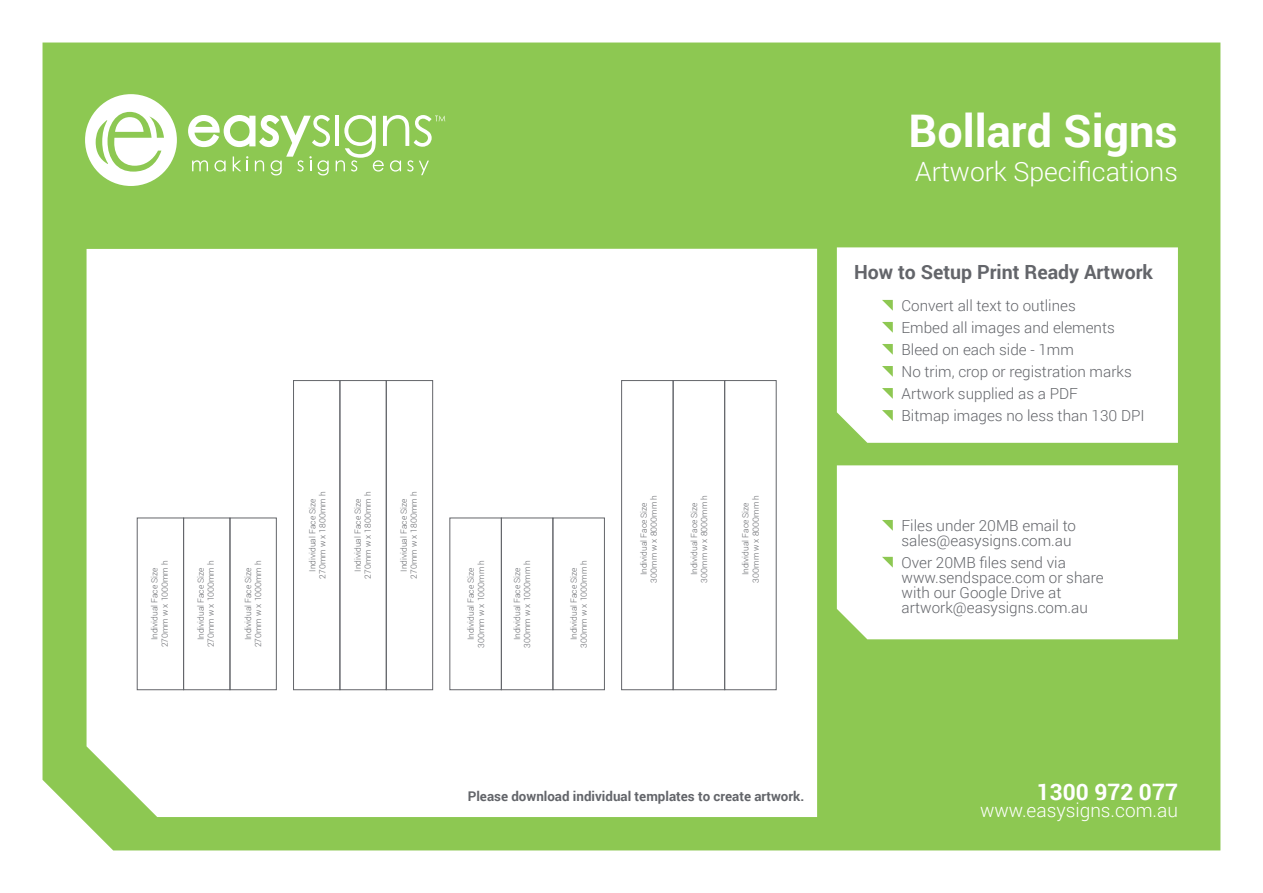
<style>
.page{position:relative;width:1263px;height:893px;background:#fff}
.page>*{position:absolute;margin:0;border:0;box-sizing:border-box;transform-origin:0 0}
.t1{font:700 45px "Roboto";color:#fff}
.t2{font:300 26.55px "Roboto";color:#fff}
.t3{font:700 22.65px "Roboto";color:#fff}
.t4{font:700 19.5px "Roboto";color:#63656a}
.t5{font:300 19.05px "Roboto";color:#fff}
.t6{font:300 15.3px/22px "Roboto";color:#63656a}
.t7{font:700 13.35px "Roboto";color:#63656a}
.t8{font:300 8.4px/10.2px "Roboto";color:#63656a;text-align:center}
</style>
<div class="page">
<div style="left:43px;top:43px;width:1177px;height:807px;background:#8dc852"></div>
<svg style="left:87px;top:249px;width:730px;height:568px"></svg>
<svg style="left:837px;top:465px;width:341px;height:174px"></svg>
<svg style="left:882px;top:557px;width:11px;height:11px"></svg>
<svg style="left:882px;top:520px;width:11px;height:11px"></svg>
<svg style="left:85px;top:94px;width:92px;height:92px"></svg>
<hr style="left:335px;top:116px;width:4px;height:30px;background:#fff">
<svg style="left:188px;top:115px;width:142px;height:60px"></svg>
<svg style="left:336px;top:115px;width:109px;height:60px;background:#a4d375"></svg>
<svg style="left:837px;top:247px;width:341px;height:196px"></svg>
<svg style="left:882px;top:388px;width:11px;height:11px"></svg>
<svg style="left:882px;top:300px;width:11px;height:11px"></svg>
<svg style="left:882px;top:322px;width:11px;height:11px"></svg>
<svg style="left:882px;top:344px;width:11px;height:11px"></svg>
<svg style="left:882px;top:366px;width:11px;height:11px"></svg>
<svg style="left:882px;top:410px;width:11px;height:11px"></svg>
<div style="left:137px;top:518px;width:47px;height:172px;border:1px solid #63656a"></div>
<div style="left:183px;top:518px;width:47px;height:172px;border:1px solid #63656a"></div>
<div style="left:230px;top:518px;width:46px;height:172px;border:1px solid #63656a"></div>
<div style="left:501px;top:518px;width:52px;height:172px;border:1px solid #63656a"></div>
<div style="left:553px;top:518px;width:52px;height:172px;border:1px solid #63656a"></div>
<div style="left:621px;top:380px;width:52px;height:310px;border:1px solid #63656a"></div>
<div style="left:673px;top:380px;width:52px;height:310px;border:1px solid #63656a"></div>
<div style="left:724px;top:380px;width:52px;height:310px;border:1px solid #63656a"></div>
<div style="left:293px;top:380px;width:47px;height:310px;border:1px solid #63656a"></div>
<div style="left:340px;top:380px;width:46px;height:310px;border:1px solid #63656a"></div>
<div style="left:386px;top:380px;width:47px;height:310px;border:1px solid #63656a"></div>
<h1 class="t1" style="left:908px;top:99px;width:271px">Bollard Signs</h1>
<h2 class="t2" style="left:915px;top:153px;width:264px">Artwork Specifications</h2>
<p class="t8" style="left:307px;top:579px;width:88px;rotate:-90deg">Individual Face Size<br>270mm w x 1800mm h</p>
<p class="t8" style="left:352px;top:579px;width:88px;rotate:-90deg">Individual Face Size<br>270mm w x 1800mm h</p>
<p class="t8" style="left:398px;top:579px;width:88px;rotate:-90deg">Individual Face Size<br>270mm w x 1800mm h</p>
<p class="t8" style="left:149px;top:647px;width:89px;rotate:-90deg">Individual Face Size<br>270mm w x 1000mm h</p>
<p class="t8" style="left:195px;top:647px;width:89px;rotate:-90deg">Individual Face Size<br>270mm w x 1000mm h</p>
<p class="t8" style="left:243px;top:647px;width:89px;rotate:-90deg">Individual Face Size<br>270mm w x 1000mm h</p>
<p class="t8" style="left:466px;top:647px;width:89px;rotate:-90deg">Individual Face Size<br>300mm w x 1000mm h</p>
<p class="t8" style="left:512px;top:647px;width:89px;rotate:-90deg">Individual Face Size<br>300mm w x 1000mm h</p>
<p class="t8" style="left:568px;top:647px;width:89px;rotate:-90deg">Individual Face Size<br>300mm w x 1000mm h</p>
<p class="t8" style="left:638px;top:582px;width:89px;rotate:-90deg">Individual Face Size<br>300mm w x 8000mm h</p>
<p class="t8" style="left:689px;top:582px;width:89px;rotate:-90deg">Individual Face Size<br>300mm w x 8000mm h</p>
<p class="t8" style="left:740px;top:582px;width:89px;rotate:-90deg">Individual Face Size<br>300mm w x 8000mm h</p>
<h3 class="t4" style="left:854px;top:258px;width:300px">How to Setup Print Ready Artwork</h3>
<h3 class="t6" style="left:901px;top:294px;width:245px">Convert all text to outlines<br>Embed all images and elements<br>Bleed on each side - 1mm<br>No trim, crop or registration marks<br>Artwork supplied as a PDF<br>Bitmap images no less than 130 DPI</h3>
<h3 class="t6" style="left:901px;top:517px;width:176px;line-height:15px">Files under 20MB email to sales@easysigns.com.au</h3>
<h3 class="t6" style="left:901px;top:554px;width:204px;line-height:15px">Over 20MB files send via www.sendspace.com or share with our Google Drive at artwork@easysigns.com.au</h3>
<h3 class="t7" style="left:468px;top:787px;width:338px">Please download individual templates to create artwork.</h3>
<h3 class="t3" style="left:1037px;top:776px;width:143px">1300 972 077</h3>
<h3 class="t5" style="left:980px;top:797px;width:199px">www.easysigns.com.au</h3>
</div>
